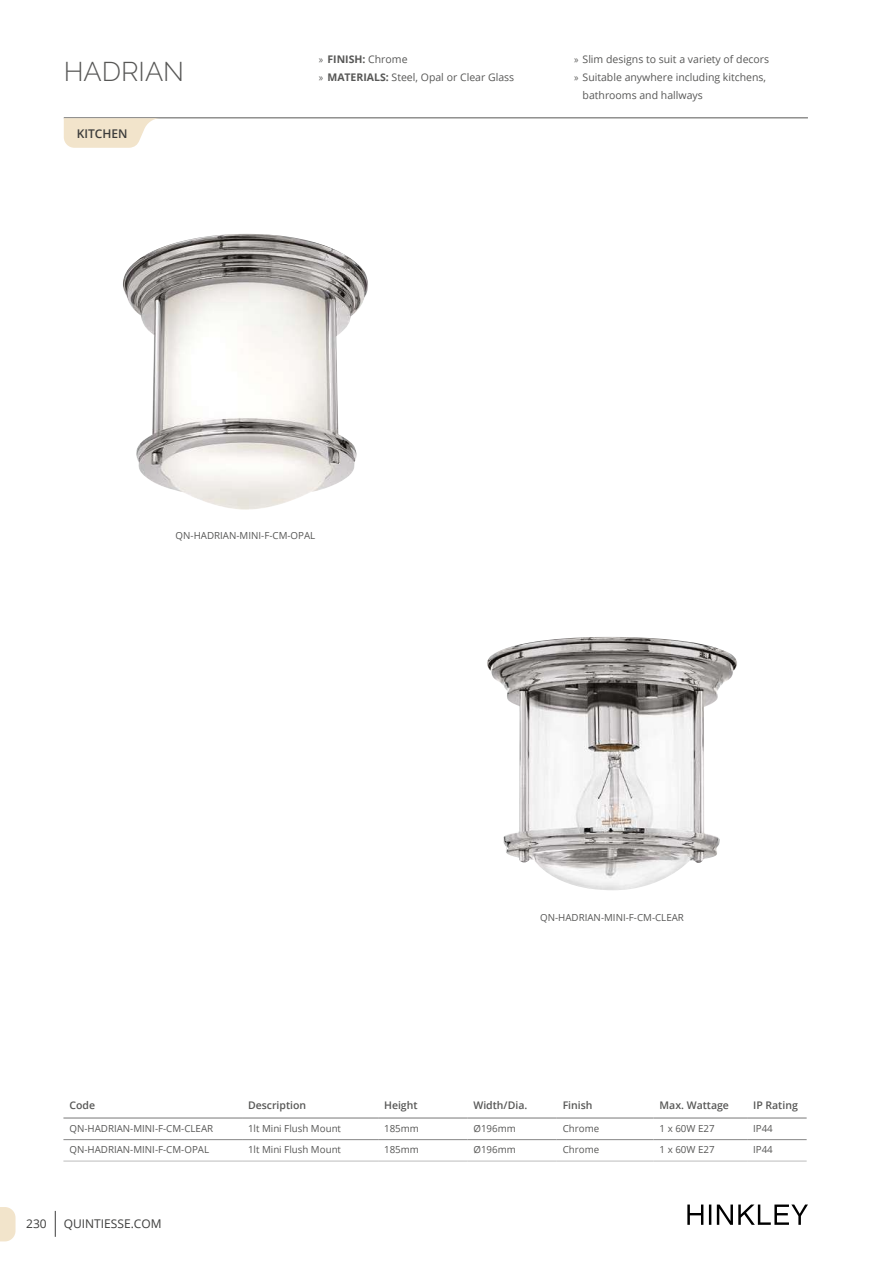
<style>
.page{position:relative;width:893px;height:1263px;background:#fff}
.page>*{position:absolute;margin:0;border:0;box-sizing:border-box;transform-origin:0 0}
.t1{font:300 27px "Raleway";color:#575756}
.t2{font:12px "Open Sans";color:#3c3c3b}
.t3{font:600 12px "Open Sans";color:#3c3c3b}
.t4{font:10.5px/18px "Open Sans";color:#575756}
.t5{font:600 10.5px "Open Sans";color:#575756}
.t6{font:9.75px "Open Sans";color:#575756}
.s1{font-family:"Myriad Pro"}
.s2{font-weight:700}
</style>
<div class="page">
<svg style="left:55px;top:1211px;width:1px;height:26px"></svg>
<svg style="left:687px;top:1204px;width:121px;height:21px"></svg>
<hr style="left:64px;top:117px;width:744px;height:1px;background:#575756">
<svg style="left:0;top:1207px;width:16px;height:34px"></svg>
<svg style="left:64px;top:118px;width:97px;height:30px"></svg>
<img style="left:123px;top:234px;width:245px;height:276px">
<img style="left:487px;top:637px;width:250px;height:253px">
<hr style="left:63px;top:1117px;width:179px;height:1px;background:#878787">
<hr style="left:242px;top:1117px;width:136px;height:1px;background:#878787">
<hr style="left:378px;top:1117px;width:89px;height:1px;background:#878787">
<hr style="left:467px;top:1117px;width:90px;height:1px;background:#878787">
<hr style="left:557px;top:1117px;width:97px;height:1px;background:#878787">
<hr style="left:654px;top:1117px;width:93px;height:1px;background:#878787">
<hr style="left:747px;top:1117px;width:60px;height:1px;background:#878787">
<hr style="left:63px;top:1139px;width:179px;height:1px;background:#878787">
<hr style="left:242px;top:1139px;width:136px;height:1px;background:#878787">
<hr style="left:378px;top:1139px;width:89px;height:1px;background:#878787">
<hr style="left:467px;top:1139px;width:90px;height:1px;background:#878787">
<hr style="left:557px;top:1139px;width:97px;height:1px;background:#878787">
<hr style="left:654px;top:1139px;width:93px;height:1px;background:#878787">
<hr style="left:747px;top:1139px;width:60px;height:1px;background:#878787">
<hr style="left:63px;top:1161px;width:179px;height:1px;background:#bcbcbc">
<hr style="left:242px;top:1161px;width:136px;height:1px;background:#bcbcbc">
<hr style="left:378px;top:1161px;width:89px;height:1px;background:#bcbcbc">
<hr style="left:467px;top:1161px;width:90px;height:1px;background:#bcbcbc">
<hr style="left:557px;top:1161px;width:97px;height:1px;background:#bcbcbc">
<hr style="left:654px;top:1161px;width:93px;height:1px;background:#bcbcbc">
<hr style="left:747px;top:1161px;width:60px;height:1px;background:#bcbcbc">
<h1 class="t1" style="left:64px;top:55px;width:122px">HADRIAN</h1>
<p class="t3" style="left:77px;top:125px;width:52px">KITCHEN</p>
<p class="t4" style="left:319px;top:50px;width:197px"><span class="s1">»</span> <span class="s2">FINISH:</span> Chrome<br><span class="s1">»</span> <span class="s2">MATERIALS:</span> Steel, Opal or Clear Glass</p>
<p class="t4" style="left:574px;top:50px;width:197px"><span class="s1">»</span> Slim designs to suit a variety of decors</p>
<p class="t4" style="left:574px;top:68px;width:194px"><span class="s1">»</span> Suitable anywhere including kitchens,</p>
<p class="t4" style="left:583px;top:86px;width:122px">bathrooms and hallways</p>
<p class="t6" style="left:176px;top:529px;width:141px">QN-HADRIAN-MINI-F-CM-OPAL</p>
<p class="t6" style="left:540px;top:911px;width:145px">QN-HADRIAN-MINI-F-CM-CLEAR</p>
<p class="t5" style="left:69px;top:1098px;width:27px">Code</p>
<p class="t5" style="left:248px;top:1098px;width:60px">Description</p>
<p class="t5" style="left:384px;top:1098px;width:35px">Height</p>
<p class="t5" style="left:473px;top:1098px;width:55px">Width/Dia.</p>
<p class="t5" style="left:563px;top:1098px;width:31px">Finish</p>
<p class="t5" style="left:660px;top:1098px;width:71px">Max. Wattage</p>
<p class="t5" style="left:753px;top:1098px;width:46px">IP Rating</p>
<p class="t6" style="left:69px;top:1121px;width:145px">QN-HADRIAN-MINI-F-CM-CLEAR</p>
<p class="t6" style="left:248px;top:1121px;width:95px">1lt Mini Flush Mount</p>
<p class="t6" style="left:384px;top:1121px;width:36px">185mm</p>
<p class="t6" style="left:473px;top:1121px;width:44px">Ø196mm</p>
<p class="t6" style="left:563px;top:1121px;width:38px">Chrome</p>
<p class="t6" style="left:660px;top:1121px;width:57px">1 x 60W E27</p>
<p class="t6" style="left:753px;top:1121px;width:21px">IP44</p>
<p class="t6" style="left:69px;top:1143px;width:141px">QN-HADRIAN-MINI-F-CM-OPAL</p>
<p class="t6" style="left:248px;top:1143px;width:95px">1lt Mini Flush Mount</p>
<p class="t6" style="left:384px;top:1143px;width:36px">185mm</p>
<p class="t6" style="left:473px;top:1143px;width:44px">Ø196mm</p>
<p class="t6" style="left:563px;top:1143px;width:38px">Chrome</p>
<p class="t6" style="left:660px;top:1143px;width:57px">1 x 60W E27</p>
<p class="t6" style="left:753px;top:1143px;width:21px">IP44</p>
<p class="t2" style="left:26px;top:1215px;width:22px">230</p>
<p class="t2" style="left:64px;top:1215px;width:99px">QUINTIESSE.COM</p>
</div>
